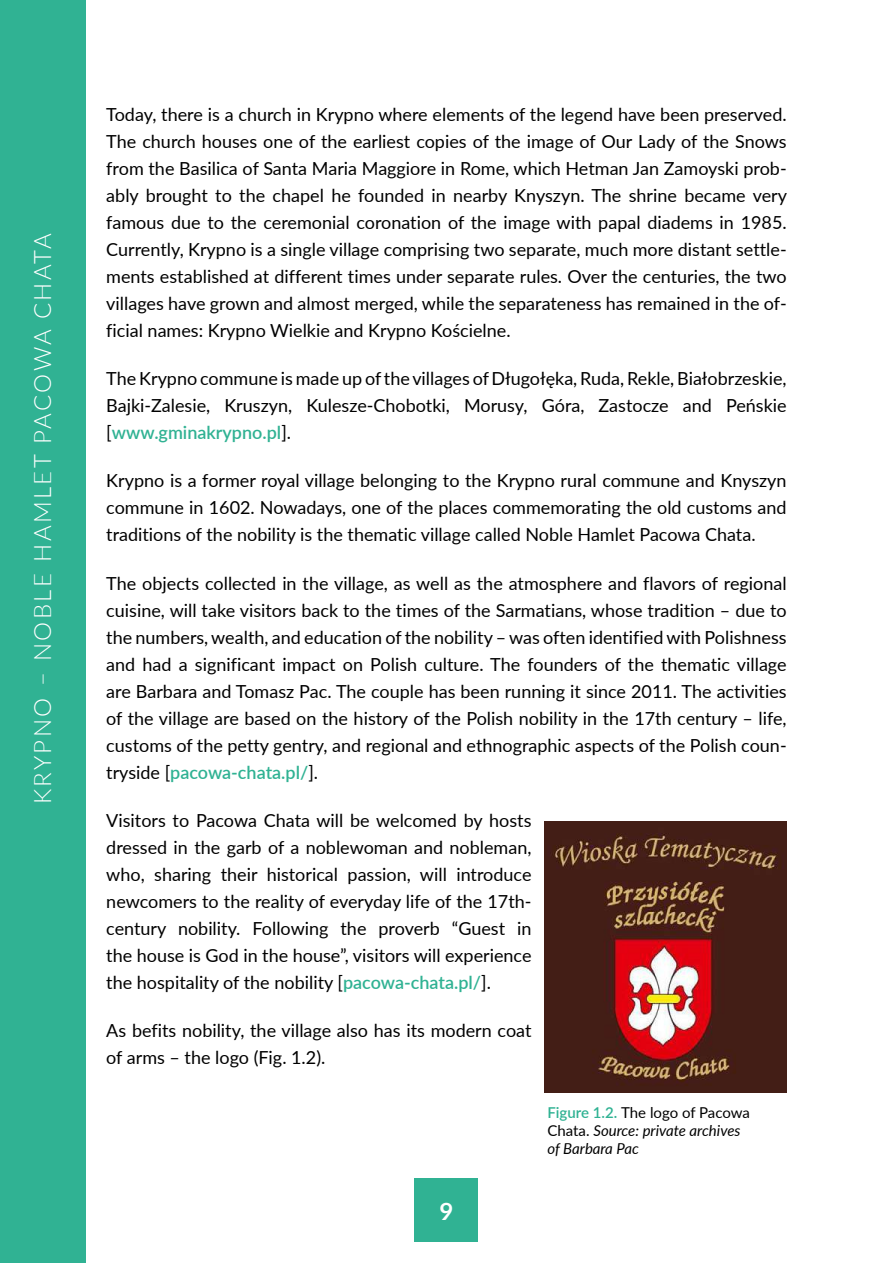
<style>
.page{position:relative;width:893px;height:1263px;background:#fff}
.page>*{position:absolute;margin:0;border:0;box-sizing:border-box;transform-origin:0 0}
.t1{font:300 24px "Lato";letter-spacing:.1em;color:#fff}
.t2{font:700 24px "Lato";color:#fff}
.t3{font:18px/27px "Lato";color:#000;text-align:justify}
.t4{font:italic 15px/18px "Lato";color:#000}
.s1{font-weight:600;color:#30b293}
.s2{font-weight:600;font-style:normal;color:#30b293}
.s3{font-style:normal}
</style>
<div class="page">
<div style="left:0;top:0;width:85px;height:1263px;background:#30b293"></div>
<div style="left:415px;top:1178px;width:63px;height:64px;background:#30b293"></div>
<img style="left:544px;top:821px;width:243px;height:272px">
<h1 class="t1" style="left:26px;top:804px;width:573px;rotate:-90deg">KRYPNO – NOBLE HAMLET PACOWA CHATA</h1>
<p class="t3" style="left:106px;top:100px;width:682px">Today, there is a church in Krypno where elements of the legend have been preserved.<br>The church houses one of the earliest copies of the image of Our Lady of the Snows from the Basilica of Santa Maria Maggiore in Rome, which Hetman Jan Zamoyski prob&shy;ably brought to the chapel he founded in nearby Knyszyn. The shrine became very famous due to the ceremonial coronation of the image with papal diadems in 1985.<br>Currently, Krypno is a single village comprising two separate, much more distant settle&shy;ments established at different times under separate rules. Over the centuries, the two villages have grown and almost merged, while the separateness has remained in the of&shy;ficial names: Krypno Wielkie and Krypno Kościelne.</p>
<p class="t3" style="left:106px;top:364px;width:682px">The Krypno commune is made up ofthe villages ofDługołęka, Ruda, Rekle, Białobrzeskie, Bajki-Zalesie, Kruszyn, Kulesze-Chobotki, Morusy, Góra, Zastocze and Peńskie [<span class="s1">www.gminakrypno.pl</span>].</p>
<p class="t3" style="left:106px;top:467px;width:682px">Krypno is a former royal village belonging to the Krypno rural commune and Knyszyn commune in 1602. Nowadays, one of the places commemorating the old customs and traditions of the nobility is the thematic village called Noble Hamlet Pacowa Chata.</p>
<p class="t3" style="left:106px;top:569px;width:682px">The objects collected in the village, as well as the atmosphere and flavors of regional cuisine, will take visitors back to the times of the Sarmatians, whose tradition – due to the numbers, wealth, and education of the nobility – was often identified with Polishness and had a significant impact on Polish culture. The founders of the thematic village are Barbara and Tomasz Pac. The couple has been running it since 2011. The activities of the village are based on the history of the Polish nobility in the 17th century – life, customs of the petty gentry, and regional and ethnographic aspects of the Polish coun&shy;tryside [<span class="s1">pacowa-chata.pl/</span>].</p>
<p class="t3" style="left:106px;top:806px;width:427px">Visitors to Pacowa Chata will be welcomed by hosts dressed in the garb of a noblewoman and nobleman, who, sharing their historical passion, will introduce newcomers to the reality of everyday life of the 17th&shy;century nobility. Following the proverb “Guest in the house is God in the house”, visitors will experience the hospitality of the nobility [<span class="s1">pacowa-chata.pl/</span>].</p>
<p class="t3" style="left:106px;top:1016px;width:427px">As befits nobility, the village also has its modern coat of arms – the logo (Fig. 1.2).</p>
<p class="t4" style="left:547px;top:1103px;width:204px"><span class="s2">Figure 1.2.</span> <span class="s3">The logo of Pacowa<br>Chata.</span> Source: private archives of Barbara Pac</p>
<h1 class="t2" style="left:439px;top:1193px;width:15px">9</h1>
</div>
